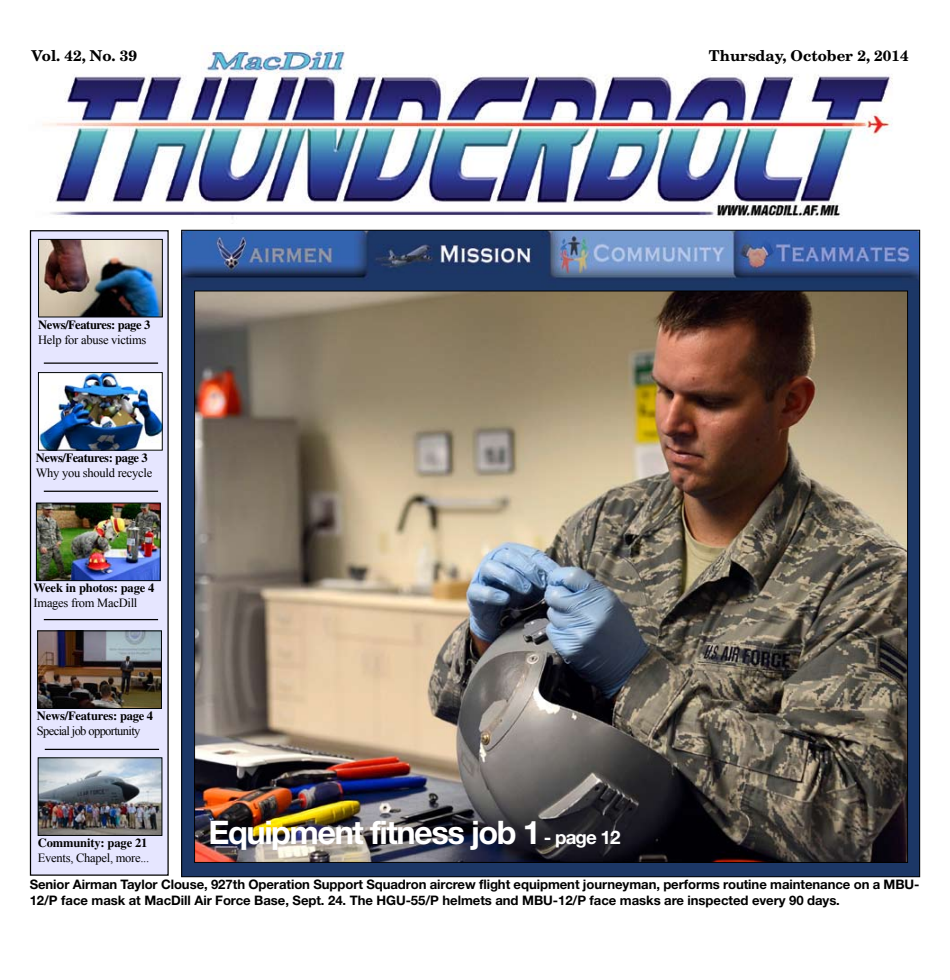
<style>
.page{position:relative;width:950px;height:980px;background:#fff}
.page>*{position:absolute;margin:0;border:0;box-sizing:border-box;transform-origin:0 0}
.t1{font:700 32.5px "Helvetica Neue";letter-spacing:-.045em;color:#fff}
.t2{font:700 15px "New Century Schlbk";color:#000}
.t3{font:700 13.12px/15.9px "Helvetica Neue";letter-spacing:-.005em;color:#000}
.t4{font:700 12.5px "Times";letter-spacing:-.02em;color:#000}
.t5{font:12.5px "Times New Roman";letter-spacing:-.02em;color:#000}
.t6{font:12.5px "Times New Roman";letter-spacing:-.05em;color:#000}
.s1{font-size:18.75px}
</style>
<div class="page">
<img style="left:42px;top:45px;width:851px;height:174px">
<img style="left:183px;top:232px;width:735px;height:643px">
<div style="left:30px;top:231px;width:138px;height:644px;background:#e6e6ff"></div>
<div style="left:30px;top:230px;width:139px;height:646px;border:1px solid #000"></div>
<hr style="left:44px;top:363px;width:114px;height:1px;background:#000">
<img style="left:40px;top:241px;width:121px;height:74px">
<div style="left:38px;top:239px;width:125px;height:78px;border:1px solid #000508"></div>
<hr style="left:44px;top:491px;width:114px;height:1px;background:#000">
<hr style="left:44px;top:619px;width:114px;height:1px;background:#000">
<hr style="left:45px;top:749px;width:114px;height:1px;background:#000">
<img style="left:40px;top:760px;width:120px;height:74px">
<div style="left:38px;top:758px;width:124px;height:78px;border:1px solid #000508"></div>
<img style="left:196px;top:293px;width:710px;height:568px">
<img style="left:39px;top:633px;width:121px;height:74px">
<div style="left:37px;top:631px;width:125px;height:78px;border:1px solid #000508"></div>
<img style="left:40px;top:374px;width:121px;height:74px">
<div style="left:38px;top:372px;width:125px;height:78px;border:1px solid #000508"></div>
<img style="left:38px;top:505px;width:121px;height:74px">
<div style="left:36px;top:503px;width:125px;height:78px;border:1px solid #000508"></div>
<p class="t2" style="left:32px;top:47px;width:107px">Vol. 42, No. 39</p>
<p class="t2" style="left:709px;top:46px;width:201px">Thursday, October 2, 2014</p>
<p class="t4" style="left:38px;top:317px;width:114px">News/Features: page 3</p>
<p class="t5" style="left:38px;top:331px;width:110px">Help for abuse victims</p>
<p class="t4" style="left:36px;top:450px;width:114px">News/Features: page 3</p>
<p class="t5" style="left:36px;top:464px;width:118px">Why you should recycle</p>
<p class="t4" style="left:34px;top:581px;width:122px">Week in photos: page 4</p>
<p class="t5" style="left:34px;top:595px;width:105px">Images from MacDill</p>
<p class="t4" style="left:37px;top:708px;width:118px">News/Features: page 4</p>
<p class="t6" style="left:37px;top:722px;width:105px">Special job opportunity</p>
<h1 class="t1" style="left:209px;top:813px;width:413px">Equipment fitness job 1 <span class="s1">- page 12</span></h1>
<p class="t4" style="left:38px;top:835px;width:111px">Community: page 21</p>
<p class="t5" style="left:38px;top:849px;width:113px">Events, Chapel, more...</p>
<p class="t3" style="left:30px;top:876px;width:891px">Senior Airman Taylor Clouse, 927th Operation Support Squadron aircrew flight equipment journeyman, performs routine maintenance on a MBU-<br>12/P face mask at MacDill Air Force Base, Sept. 24. The HGU-55/P helmets and MBU-12/P face masks are inspected every 90 days.</p>
</div>
